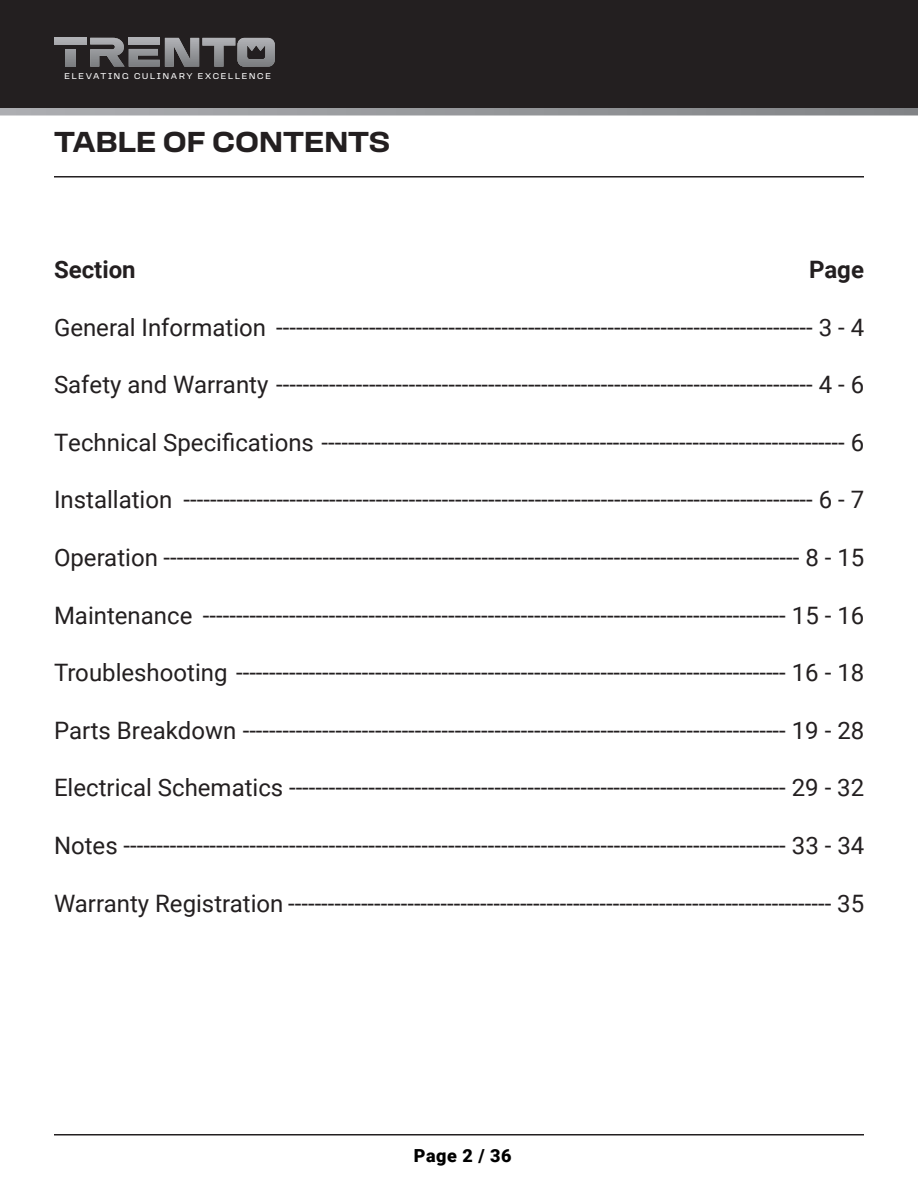
<style>
.page{position:relative;width:918px;height:1188px;background:#fff}
.page>*{position:absolute;margin:0;border:0;box-sizing:border-box;transform-origin:0 0}
.t1{font:700 30px "Loos Wide";color:#231f20}
.t2{font:24px "Roboto";color:#231f20}
.t3{font:700 24px "Roboto";color:#231f20}
.t4{font:900 18px "Roboto";letter-spacing:.03em;color:#000}
.t5{font:8.7px "Loos Wide";letter-spacing:.2em;color:#fff}
</style>
<div class="page">
<div style="left:0;top:0;width:918px;height:108px;background:#231f20"></div>
<div style="left:54px;top:38px;width:33px;height:6px;background:#acadb1"></div>
<svg style="left:66px;top:49px;width:9px;height:18px"></svg>
<svg style="left:90px;top:38px;width:185px;height:29px"></svg>
<svg style="left:0;top:108px;width:918px;height:8px;background:#9d9ea1"></svg>
<hr style="left:54px;top:1134px;width:810px;height:2px;background:#231f20">
<hr style="left:54px;top:176px;width:810px;height:2px;background:#231f20">
<p class="t5" style="left:64px;top:70px;width:208px">ELEVATING CULINARY EXCELLENCE</p>
<p class="t1" style="left:54px;top:120px;width:338px">TABLE OF CONTENTS</p>
<p class="t3" style="left:54px;top:253px;width:83px">Section</p>
<p class="t2" style="left:54px;top:310px;width:812px">General Information --------------------------------------------------------------------------------- 3 - 4</p>
<p class="t2" style="left:54px;top:368px;width:812px">Safety and Warranty --------------------------------------------------------------------------------- 4 - 6</p>
<p class="t2" style="left:54px;top:425px;width:812px">Technical Specifications ------------------------------------------------------------------------------- 6</p>
<p class="t2" style="left:54px;top:483px;width:120px">Installation</p>
<p class="t3" style="left:809px;top:253px;width:56px">Page</p>
<p class="t2" style="left:184px;top:483px;width:682px">----------------------------------------------------------------------------------------------- 6 - 7</p>
<p class="t2" style="left:54px;top:541px;width:812px">Operation ------------------------------------------------------------------------------------------------ 8 - 15</p>
<p class="t2" style="left:54px;top:598px;width:812px">Maintenance ---------------------------------------------------------------------------------------- 15 - 16</p>
<p class="t2" style="left:54px;top:656px;width:812px">Troubleshooting ----------------------------------------------------------------------------------- 16 - 18</p>
<p class="t2" style="left:54px;top:713px;width:812px">Parts Breakdown ---------------------------------------------------------------------------------- 19 - 28</p>
<p class="t2" style="left:54px;top:771px;width:812px">Electrical Schematics --------------------------------------------------------------------------- 29 - 32</p>
<p class="t2" style="left:54px;top:829px;width:812px">Notes ---------------------------------------------------------------------------------------------------- 33 - 34</p>
<p class="t2" style="left:54px;top:886px;width:812px">Warranty Registration ---------------------------------------------------------------------------------- 35</p>
<p class="t4" style="left:414px;top:1143px;width:99px">Page 2 / 36</p>
</div>
